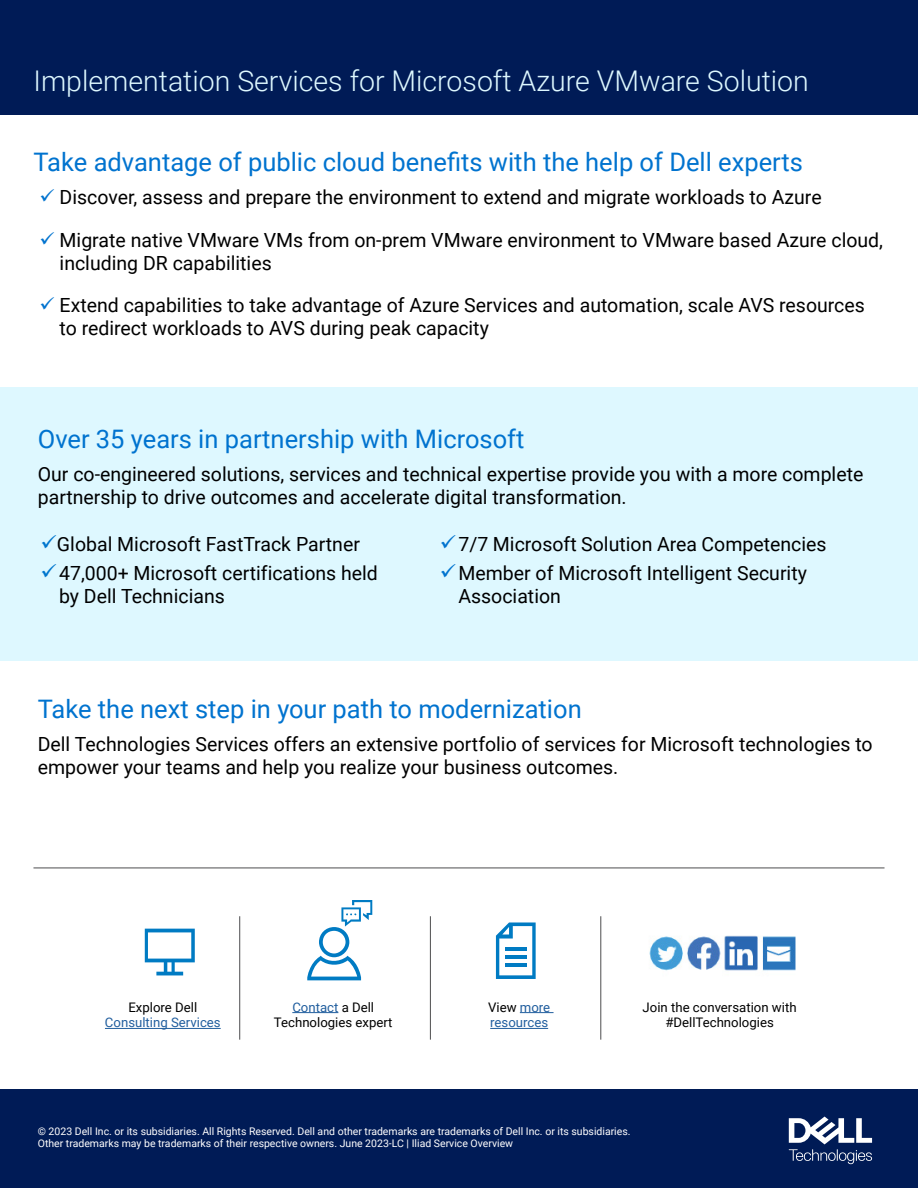
<style>
.page{position:relative;width:918px;height:1188px;background:#fff}
.page>*{position:absolute;margin:0;border:0;box-sizing:border-box;transform-origin:0 0}
.t1{font:300 28.5px "Roboto";color:#def8ff}
.t2{font:25.5px "Roboto";color:#0073cf}
.t3{font:19.5px/22.5px "Roboto";color:#000}
.t4{font:13.2px/15.8px "Roboto";color:#000;text-align:center}
.t5{font:13.2px/15.8px "Roboto";color:#215e9e}
.t6{font:10.5px/12px "Roboto";color:#fff}
.s1{color:#0073cf}
.s2{color:#0076ce}
.s3{color:#215e9e}
.s4{color:#000}
</style>
<div class="page">
<div style="left:0;top:388px;width:918px;height:273px;background:#def8ff"></div>
<div style="left:0;top:1090px;width:918px;height:98px;background:#001b56"></div>
<svg style="left:789px;top:1117px;width:83px;height:47px"></svg>
<div style="left:0;top:0;width:918px;height:115px;background:#001b56"></div>
<svg style="left:145px;top:929px;width:50px;height:46px"></svg>
<svg style="left:307px;top:900px;width:65px;height:80px"></svg>
<svg style="left:496px;top:922px;width:40px;height:57px"></svg>
<hr style="left:506px;top:947px;width:21px;height:3px;background:#007bc3">
<hr style="left:506px;top:955px;width:21px;height:4px;background:#007bc3">
<hr style="left:506px;top:963px;width:21px;height:4px;background:#007bc3">
<img style="left:649px;top:935px;width:147px;height:36px">
<hr style="left:239px;top:916px;width:1px;height:124px;background:#4d4d4f">
<hr style="left:430px;top:916px;width:1px;height:124px;background:#4d4d4f">
<hr style="left:600px;top:916px;width:1px;height:124px;background:#4d4d4f">
<hr style="left:33px;top:868px;width:852px;height:1px;background:#4d4d4f">
<hr style="left:105px;top:1028px;width:116px;height:1px;background:#215e9e">
<hr style="left:292px;top:1012px;width:46px;height:1px;background:#215e9e">
<hr style="left:520px;top:1012px;width:34px;height:1px;background:#215e9e">
<hr style="left:490px;top:1028px;width:58px;height:1px;background:#215e9e">
<h1 class="t1" style="left:33px;top:61px;width:777px">Implementation Services for Microsoft Azure VMware Solution</h1>
<h2 class="t2" style="left:33px;top:144px;width:771px">Take advantage of public cloud benefits with the help of Dell experts</h2>
<p class="t3" style="left:39px;top:186px;width:784px"><span class="s1">✓</span> Discover, assess and prepare the environment to extend and migrate workloads to Azure</p>
<p class="t3" style="left:60px;top:228px;width:825px;text-indent:-20px"><span class="s1">✓</span> Migrate native VMware VMs from on-prem VMware environment to VMware based Azure cloud, including DR capabilities</p>
<p class="t3" style="left:60px;top:294px;width:807px;text-indent:-20px"><span class="s1">✓</span> Extend capabilities to take advantage of Azure Services and automation, scale AVS resources to redirect workloads to AVS during peak capacity</p>
<h2 class="t2" style="left:38px;top:421px;width:488px">Over 35 years in partnership with Microsoft</h2>
<p class="t3" style="left:38px;top:462px;width:827px">Our co-engineered solutions, services and technical expertise provide you with a more complete partnership to drive outcomes and accelerate digital transformation.</p>
<p class="t3" style="left:40px;top:532px;width:321px"><span class="s2">✓</span>Global Microsoft FastTrack Partner</p>
<p class="t3" style="left:59px;top:561px;width:320px;text-indent:-19px"><span class="s2">✓</span>47,000+ Microsoft certifications held by Dell Technicians</p>
<p class="t3" style="left:440px;top:532px;width:388px"><span class="s1">✓</span>7/7 Microsoft Solution Area Competencies</p>
<p class="t3" style="left:458px;top:561px;width:350px;text-indent:-19px"><span class="s1">✓</span>Member of Microsoft Intelligent Security<br>Association</p>
<h2 class="t2" style="left:38px;top:691px;width:545px">Take the next step in your path to modernization</h2>
<p class="t3" style="left:38px;top:732px;width:836px">Dell Technologies Services offers an extensive portfolio of services for Microsoft technologies to empower your teams and help you realize your business outcomes.</p>
<p class="t4" style="left:128px;top:999px;width:70px">Explore Dell</p>
<p class="t5" style="left:105px;top:1014px;width:117px">Consulting Services</p>
<p class="t4" style="left:274px;top:999px;width:120px"><span class="s3">Contact</span> a Dell<br>Technologies expert</p>
<p class="t5" style="left:488px;top:999px;width:64px"><span class="s4">View</span> more resources</p>
<p class="t4" style="left:643px;top:999px;width:156px">Join the conversation with #DellTechnologies</p>
<p class="t6" style="left:38px;top:1124px;width:594px">© 2023 Dell Inc. or its subsidiaries. All Rights Reserved. Dell and other trademarks are trademarks of Dell Inc. or its subsidiaries.<br>Other trademarks may be trademarks of their respective owners. June 2023-LC | Iliad Service Overview</p>
</div>
